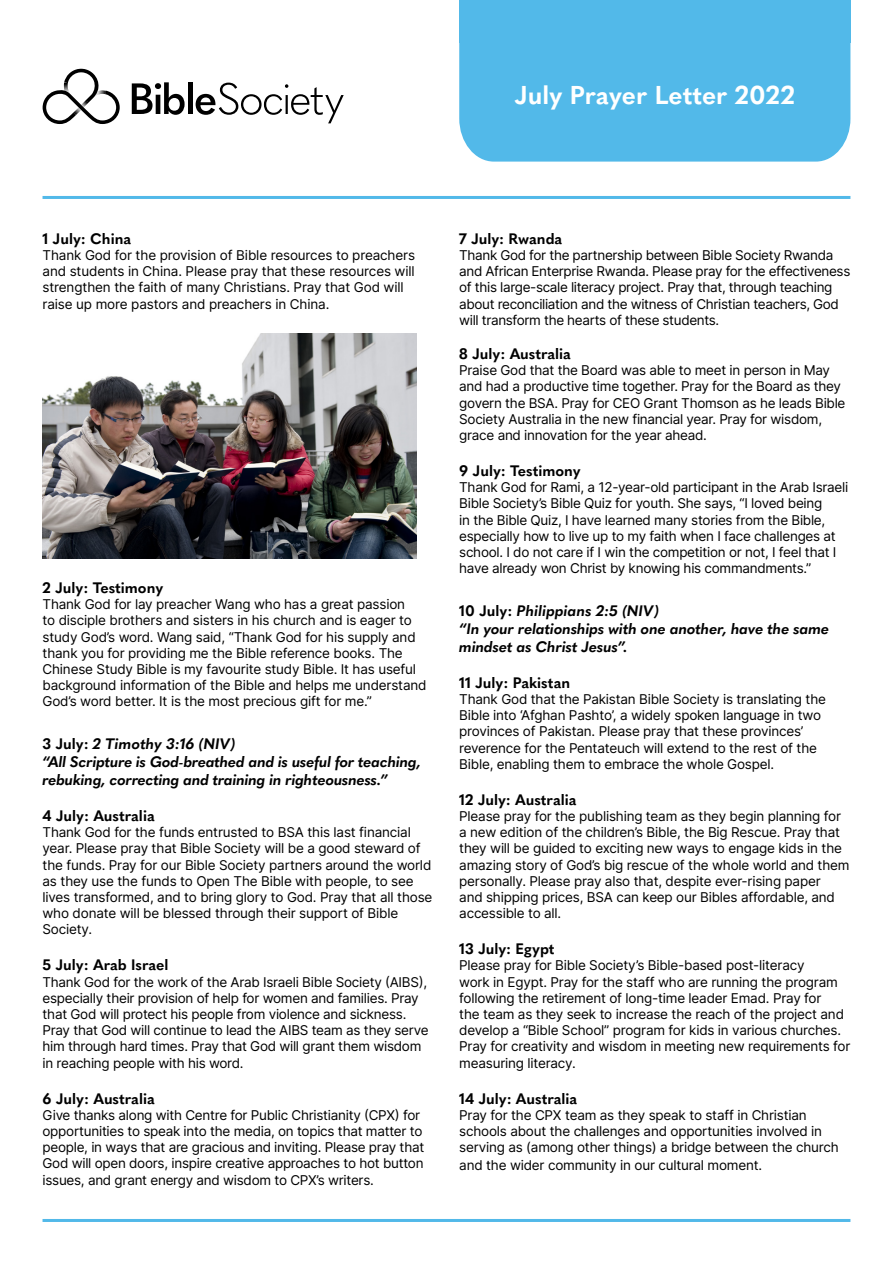
<style>
.page{position:relative;width:893px;height:1263px;background:#fff}
.page>*{position:absolute;margin:0;border:0;box-sizing:border-box;transform-origin:0 0}
.t1{font:700 25.5px "Quasimoda";color:#fff}
.t2{font:italic 700 15px/18px "Quasimoda";letter-spacing:-.015em;color:#000}
.t3{font:700 15px "Quasimoda";color:#000}
.t4{font:13.5px/16.2px "Inter";letter-spacing:-.015em;color:#000}
.s1{font-style:normal}
</style>
<div class="page">
<svg style="left:132px;top:82px;width:53px;height:33px"></svg>
<hr style="left:188px;top:82px;width:4px;height:32px;background:#000">
<svg style="left:196px;top:83px;width:148px;height:40px"></svg>
<svg style="left:43px;top:69px;width:77px;height:55px"></svg>
<div style="left:459px;top:43px;width:391px;height:119px;background:#52b9e9"></div>
<hr style="left:43px;top:196px;width:807px;height:3px;background:#52b9e9">
<hr style="left:43px;top:1219px;width:807px;height:3px;background:#52b9e9">
<div style="left:459px;top:0;width:391px;height:43px;background:#52b9e9"></div>
<img style="left:43px;top:334px;width:374px;height:225px">
<h1 class="t1" style="left:515px;top:76px;width:282px">July Prayer Letter 2022</h1>
<p class="t3" style="left:43px;top:227px;width:90px">1 July: China</p>
<p class="t4" style="left:43px;top:247px;width:374px">Thank God for the provision of Bible resources to preachers and students in China. Please pray that these resources will strengthen the faith of many Christians. Pray that God will raise up more pastors and preachers in China.</p>
<p class="t3" style="left:43px;top:576px;width:122px">2 July: Testimony</p>
<p class="t4" style="left:43px;top:596px;width:386px">Thank God for lay preacher Wang who has a great passion<br>to disciple brothers and sisters in his church and is eager to study God’s word. Wang said, “Thank God for his supply and thank you for providing me the Bible reference books. The Chinese Study Bible is my favourite study Bible. It has useful background information of the Bible and helps me understand God’s word better. It is the most precious gift for me.”</p>
<p class="t2" style="left:43px;top:734px;width:380px"><span class="s1">3 July:</span> 2 Timothy 3:16 (NIV)<br>“All Scripture is God-breathed and is useful for teaching, rebuking, correcting and training in righteousness.”</p>
<p class="t3" style="left:43px;top:804px;width:114px">4 July: Australia</p>
<p class="t4" style="left:43px;top:824px;width:391px">Thank God for the funds entrusted to BSA this last financial year. Please pray that Bible Society will be a good steward of the funds. Pray for our Bible Society partners around the world as they use the funds to Open The Bible with people, to see lives transformed, and to bring glory to God. Pray that all those who donate will be blessed through their support of Bible Society.</p>
<p class="t3" style="left:43px;top:953px;width:128px">5 July: Arab Israel</p>
<p class="t4" style="left:43px;top:973px;width:388px">Thank God for the work of the Arab Israeli Bible Society (AIBS), especially their provision of help for women and families. Pray that God will protect his people from violence and sickness.<br>Pray that God will continue to lead the AIBS team as they serve him through hard times. Pray that God will grant them wisdom in reaching people with his word.</p>
<p class="t3" style="left:43px;top:1087px;width:114px">6 July: Australia</p>
<p class="t4" style="left:43px;top:1106px;width:383px">Give thanks along with Centre for Public Christianity (CPX) for opportunities to speak into the media, on topics that matter to people, in ways that are gracious and inviting. Please pray that God will open doors, inspire creative approaches to hot button issues, and grant energy and wisdom to CPX’s writers.</p>
<p class="t3" style="left:459px;top:227px;width:105px">7 July: Rwanda</p>
<p class="t4" style="left:459px;top:247px;width:393px">Thank God for the partnership between Bible Society Rwanda and African Enterprise Rwanda. Please pray for the effectiveness of this large-scale literacy project. Pray that, through teaching about reconciliation and the witness of Christian teachers, God will transform the hearts of these students.</p>
<p class="t3" style="left:459px;top:342px;width:113px">8 July: Australia</p>
<p class="t4" style="left:459px;top:362px;width:388px">Praise God that the Board was able to meet in person in May and had a productive time together. Pray for the Board as they govern the BSA. Pray for CEO Grant Thomson as he leads Bible Society Australia in the new financial year. Pray for wisdom, grace and innovation for the year ahead.</p>
<p class="t3" style="left:459px;top:459px;width:123px">9 July: Testimony</p>
<p class="t4" style="left:459px;top:479px;width:391px">Thank God for Rami, a 12-year-old participant in the Arab Israeli Bible Society’s Bible Quiz for youth. She says, “I loved being<br>in the Bible Quiz, I have learned many stories from the Bible, especially how to live up to my faith when I face challenges at school. I do not care if I win the competition or not, I feel that I have already won Christ by knowing his commandments.”</p>
<p class="t2" style="left:459px;top:600px;width:372px"><span class="s1">10 July:</span> Philippians 2:5 (NIV)<br>“In your relationships with one another, have the same mindset as Christ Jesus”.</p>
<p class="t3" style="left:459px;top:671px;width:112px">11 July: Pakistan</p>
<p class="t4" style="left:459px;top:691px;width:368px">Thank God that the Pakistan Bible Society is translating the Bible into ‘Afghan Pashto’, a widely spoken language in two provinces of Pakistan. Please pray that these provinces’ reverence for the Pentateuch will extend to the rest of the Bible, enabling them to embrace the whole Gospel.</p>
<p class="t3" style="left:459px;top:788px;width:119px">12 July: Australia</p>
<p class="t4" style="left:459px;top:808px;width:392px">Please pray for the publishing team as they begin planning for a new edition of the children’s Bible, the Big Rescue. Pray that they will be guided to exciting new ways to engage kids in the amazing story of God’s big rescue of the whole world and them personally. Please pray also that, despite ever-rising paper<br>and shipping prices, BSA can keep our Bibles affordable, and accessible to all.</p>
<p class="t3" style="left:459px;top:937px;width:97px">13 July: Egypt</p>
<p class="t4" style="left:459px;top:957px;width:393px">Please pray for Bible Society’s Bible-based post-literacy<br>work in Egypt. Pray for the staff who are running the program following the retirement of long-time leader Emad. Pray for<br>the team as they seek to increase the reach of the project and develop a “Bible School” program for kids in various churches.<br>Pray for creativity and wisdom in meeting new requirements for measuring literacy.</p>
<p class="t3" style="left:459px;top:1087px;width:120px">14 July: Australia</p>
<p class="t4" style="left:459px;top:1106px;width:381px">Pray for the CPX team as they speak to staff in Christian schools about the challenges and opportunities involved in serving as (among other things) a bridge between the church</p>
<p class="t4" style="left:459px;top:1157px;width:305px">and the wider community in our cultural moment.</p>
</div>
